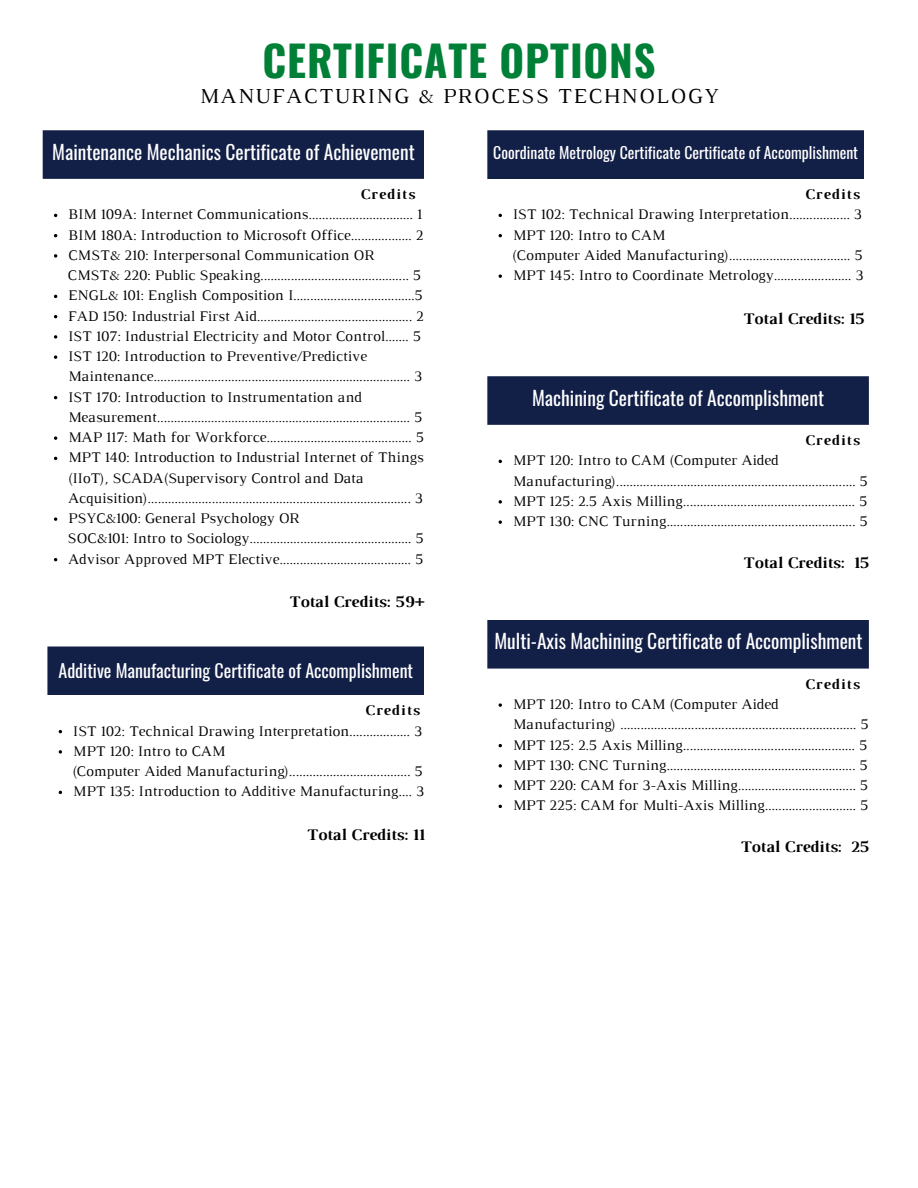
<style>
.page{position:relative;width:918px;height:1188px;background:#fff}
.page>*{position:absolute;margin:0;border:0;box-sizing:border-box;transform-origin:0 0}
.t1{font:700 42.45px "Oswald";letter-spacing:.02em;color:#008037}
.t2{font:21.75px "Luthier";letter-spacing:.07em;color:#000}
.t3{font:19.5px "Oswald";color:#fff}
.t4{font:18px "Oswald";color:#fff}
.t5{font:700 16.5px "Luthier";color:#000}
.t6{font:15.75px "Oswald";color:#fff}
.t7{font:15px/20.2px "Luthier";color:#000}
.t8{font:700 15px "Luthier";letter-spacing:.07em;color:#000}
</style>
<div class="page">
<div style="left:47px;top:647px;width:377px;height:48px;background:#121f47"></div>
<svg style="left:59px;top:750px;width:3px;height:4px"></svg>
<div style="left:43px;top:130px;width:381px;height:49px;background:#121f47"></div>
<svg style="left:54px;top:254px;width:3px;height:4px"></svg>
<svg style="left:54px;top:335px;width:3px;height:4px"></svg>
<svg style="left:54px;top:355px;width:3px;height:4px"></svg>
<svg style="left:54px;top:436px;width:3px;height:4px"></svg>
<svg style="left:54px;top:517px;width:3px;height:4px"></svg>
<div style="left:487px;top:130px;width:377px;height:49px;background:#121f47"></div>
<svg style="left:499px;top:274px;width:3px;height:4px"></svg>
<div style="left:487px;top:376px;width:382px;height:49px;background:#121f47"></div>
<svg style="left:499px;top:500px;width:3px;height:4px"></svg>
<svg style="left:499px;top:520px;width:3px;height:4px"></svg>
<div style="left:487px;top:620px;width:382px;height:49px;background:#121f47"></div>
<svg style="left:499px;top:703px;width:3px;height:4px"></svg>
<svg style="left:499px;top:764px;width:3px;height:4px"></svg>
<svg style="left:499px;top:784px;width:3px;height:4px"></svg>
<h1 class="t1" style="left:263px;top:27px;width:395px">CERTIFICATE OPTIONS</h1>
<h2 class="t2" style="left:199px;top:88px;width:520px">MANUFACTURING &amp; PROCESS TECHNOLOGY</h2>
<p class="t3" style="left:52px;top:137px;width:364px">Maintenance Mechanics Certificate of Achievement</p>
<p class="t8" style="left:360px;top:189px;width:56px">Credits</p>
<p class="t7" style="left:68px;top:205px;width:355px">BIM 109A: Internet Communications............................... 1</p>
<p class="t7" style="left:68px;top:226px;width:357px">BIM 180A: Introduction to Microsoft Office.................. 2</p>
<p class="t7" style="left:68px;top:246px;width:308px">CMST&amp; 210: Interpersonal Communication OR</p>
<p class="t7" style="left:68px;top:266px;width:355px">CMST&amp; 220: Public Speaking............................................ 5</p>
<p class="t7" style="left:68px;top:286px;width:356px">ENGL&amp; 101: English Composition I....................................5</p>
<p class="t7" style="left:68px;top:307px;width:357px">FAD 150: Industrial First Aid.............................................. 2</p>
<p class="t7" style="left:68px;top:327px;width:354px">IST 107: Industrial Electricity and Motor Control....... 5</p>
<p class="t7" style="left:68px;top:347px;width:356px">IST 120: Introduction to Preventive/Predictive<br>Maintenance............................................................................ 3</p>
<h3 class="t7" style="left:68px;top:388px;width:356px">IST 170: Introduction to Instrumentation and<br>Measurement........................................................................... 5</h3>
<p class="t7" style="left:68px;top:428px;width:357px">MAP 117: Math for Workforce........................................... 5</p>
<p class="t7" style="left:68px;top:448px;width:357px">MPT 140: Introduction to Industrial Internet of Things (IIoT), SCADA(Supervisory Control and Data<br>Acquisition).............................................................................. 3</p>
<p class="t7" style="left:68px;top:509px;width:233px">PSYC&amp;100: General Psychology OR</p>
<p class="t7" style="left:68px;top:529px;width:358px">SOC&amp;101: Intro to Sociology................................................ 5</p>
<p class="t7" style="left:68px;top:550px;width:357px">Advisor Approved MPT Elective....................................... 5</p>
<p class="t5" style="left:289px;top:596px;width:137px">Total Credits: 59+</p>
<h3 class="t4" style="left:59px;top:657px;width:356px">Additive Manufacturing Certificate of Accomplishment</h3>
<p class="t8" style="left:365px;top:705px;width:56px">Credits</p>
<p class="t7" style="left:73px;top:722px;width:351px">IST 102: Technical Drawing Interpretation.................. 3</p>
<p class="t7" style="left:73px;top:742px;width:154px">MPT 120: Intro to CAM</p>
<p class="t7" style="left:72px;top:762px;width:352px">(Computer Aided Manufacturing).................................... 5</p>
<p class="t7" style="left:73px;top:782px;width:353px">MPT 135: Introduction to Additive Manufacturing.... 3</p>
<p class="t5" style="left:307px;top:829px;width:119px">Total Credits: 11</p>
<p class="t6" style="left:493px;top:140px;width:366px">Coordinate Metrology Certificate Certificate of Accomplishment</p>
<p class="t8" style="left:805px;top:189px;width:56px">Credits</p>
<p class="t7" style="left:513px;top:205px;width:351px">IST 102: Technical Drawing Interpretation.................. 3</p>
<p class="t7" style="left:513px;top:226px;width:154px">MPT 120: Intro to CAM</p>
<p class="t7" style="left:512px;top:246px;width:352px">(Computer Aided Manufacturing).................................... 5</p>
<p class="t7" style="left:513px;top:266px;width:352px">MPT 145: Intro to Coordinate Metrology....................... 3</p>
<p class="t5" style="left:743px;top:313px;width:123px">Total Credits: 15</p>
<h3 class="t3" style="left:532px;top:383px;width:293px">Machining Certificate of Accomplishment</h3>
<p class="t8" style="left:805px;top:435px;width:56px">Credits</p>
<p class="t7" style="left:513px;top:451px;width:357px">MPT 120: Intro to CAM (Computer Aided<br>Manufacturing)....................................................................... 5</p>
<p class="t7" style="left:513px;top:492px;width:356px">MPT 125: 2.5 Axis Milling................................................... 5</p>
<p class="t7" style="left:513px;top:512px;width:357px">MPT 130: CNC Turning........................................................ 5</p>
<p class="t5" style="left:743px;top:556px;width:127px">Total Credits: 15</p>
<h3 class="t3" style="left:494px;top:626px;width:370px">Multi-Axis Machining Certificate of Accomplishment</h3>
<p class="t8" style="left:805px;top:678px;width:56px">Credits</p>
<p class="t7" style="left:513px;top:695px;width:357px">MPT 120: Intro to CAM (Computer Aided<br>Manufacturing) ...................................................................... 5</p>
<p class="t7" style="left:513px;top:736px;width:356px">MPT 125: 2.5 Axis Milling................................................... 5</p>
<p class="t7" style="left:513px;top:756px;width:357px">MPT 130: CNC Turning........................................................ 5</p>
<p class="t7" style="left:513px;top:776px;width:357px">MPT 220: CAM for 3-Axis Milling................................... 5</p>
<p class="t7" style="left:513px;top:796px;width:357px">MPT 225: CAM for Multi-Axis Milling........................... 5</p>
<p class="t5" style="left:740px;top:841px;width:130px">Total Credits: 25</p>
</div>
